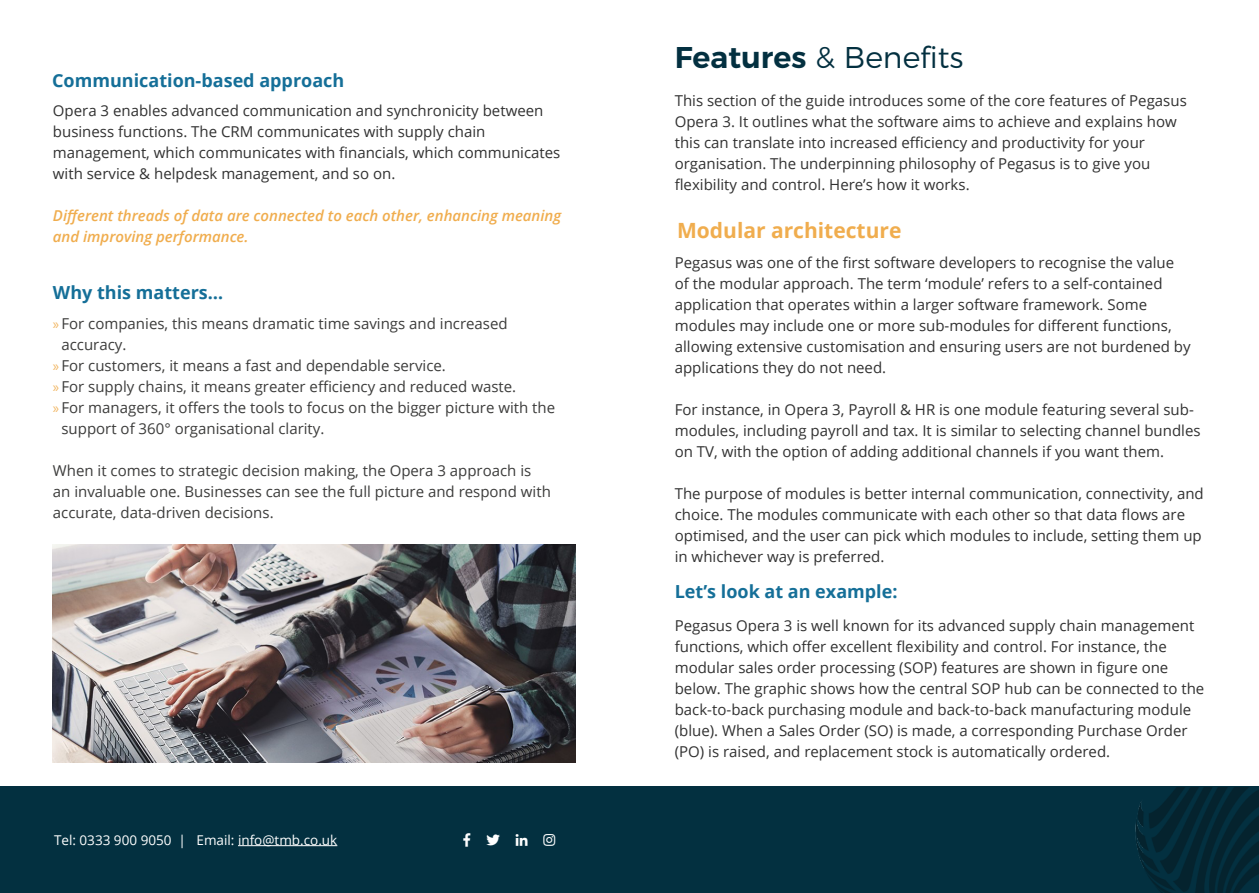
<style>
.page{position:relative;width:1259px;height:893px;background:#fff}
.page>*{position:absolute;margin:0;border:0;box-sizing:border-box;transform-origin:0 0}
.t1{font:300 30px "Montserrat";color:#033040}
.t2{font:700 21px "Open Sans";color:#f0ad4e}
.t3{font:700 18px "Open Sans";color:#156f98}
.t4{font:15px/21px "Open Sans";color:#313131}
.t5{font:15px/21px "Open Sans";color:#3c3c3b}
.t6{font:italic 600 15px/21px "Open Sans";color:#f0ad4e}
.t7{font:13.5px "Open Sans";color:#fff}
.s1{font-family:"Myriad Pro";color:#f1b560}
.s2{font-weight:600}
</style>
<div class="page">
<div style="left:0;top:787px;width:1259px;height:106px;background:#033040"></div>
<img style="left:1135px;top:787px;width:124px;height:106px">
<hr style="left:238px;top:845px;width:99px;height:1px;background:#fff">
<img style="left:53px;top:545px;width:522px;height:217px">
<p class="t3" style="left:52px;top:68px;width:294px">Communication-based approach</p>
<p class="t4" style="left:53px;top:99px;width:509px">Opera 3 enables advanced communication and synchronicity between business functions. The CRM communicates with supply chain management, which communicates with financials, which communicates with service &amp; helpdesk management, and so on.</p>
<p class="t6" style="left:53px;top:204px;width:510px">Different threads of data are connected to each other, enhancing meaning and improving performance.</p>
<p class="t3" style="left:53px;top:279px;width:172px">Why this matters…</p>
<p class="t5" style="left:53px;top:312px;width:456px"><span class="s1">»</span> For companies, this means dramatic time savings and increased</p>
<p class="t5" style="left:61px;top:333px;width:66px">accuracy.</p>
<p class="t5" style="left:53px;top:354px;width:394px"><span class="s1">»</span> For customers, it means a fast and dependable service.</p>
<p class="t5" style="left:53px;top:375px;width:465px"><span class="s1">»</span> For supply chains, it means greater efficiency and reduced waste.</p>
<p class="t5" style="left:53px;top:396px;width:504px"><span class="s1">»</span> For managers, it offers the tools to focus on the bigger picture with the</p>
<p class="t5" style="left:61px;top:417px;width:264px">support of 360° organisational clarity.</p>
<p class="t5" style="left:53px;top:459px;width:499px">When it comes to strategic decision making, the Opera 3 approach is an invaluable one. Businesses can see the full picture and respond with accurate, data-driven decisions.</p>
<p class="t7" style="left:54px;top:830px;width:285px">Tel: 0333 900 9050 | Email: info@tmb.co.uk</p>
<h1 class="t1" style="left:675px;top:34px;width:290px"><span class="s2">Features</span> &amp; Benefits</h1>
<p class="t4" style="left:675px;top:90px;width:513px">This section of the guide introduces some of the core features of Pegasus Opera 3. It outlines what the software aims to achieve and explains how this can translate into increased efficiency and productivity for your organisation. The underpinning philosophy of Pegasus is to give you flexibility and control. Here’s how it works.</p>
<h2 class="t2" style="left:677px;top:215px;width:226px">Modular architecture</h2>
<p class="t4" style="left:675px;top:252px;width:517px">Pegasus was one of the first software developers to recognise the value of the modular approach. The term ‘module’ refers to a self-contained application that operates within a larger software framework. Some modules may include one or more sub-modules for different functions, allowing extensive customisation and ensuring users are not burdened by applications they do not need.</p>
<p class="t4" style="left:675px;top:399px;width:527px">For instance, in Opera 3, Payroll &amp; HR is one module featuring several sub&shy;modules, including payroll and tax. It is similar to selecting channel bundles on TV, with the option of adding additional channels if you want them.</p>
<p class="t4" style="left:675px;top:483px;width:530px">The purpose of modules is better internal communication, connectivity, and choice. The modules communicate with each other so that data flows are optimised, and the user can pick which modules to include, setting them up in whichever way is preferred.</p>
<p class="t3" style="left:675px;top:579px;width:224px">Let’s look at an example:</p>
<p class="t4" style="left:675px;top:615px;width:531px">Pegasus Opera 3 is well known for its advanced supply chain management functions, which offer excellent flexibility and control. For instance, the modular sales order processing (SOP) features are shown in figure one below. The graphic shows how the central SOP hub can be connected to the back-to-back purchasing module and back-to-back manufacturing module (blue). When a Sales Order (SO) is made, a corresponding Purchase Order (PO) is raised, and replacement stock is automatically ordered.</p>
</div>
